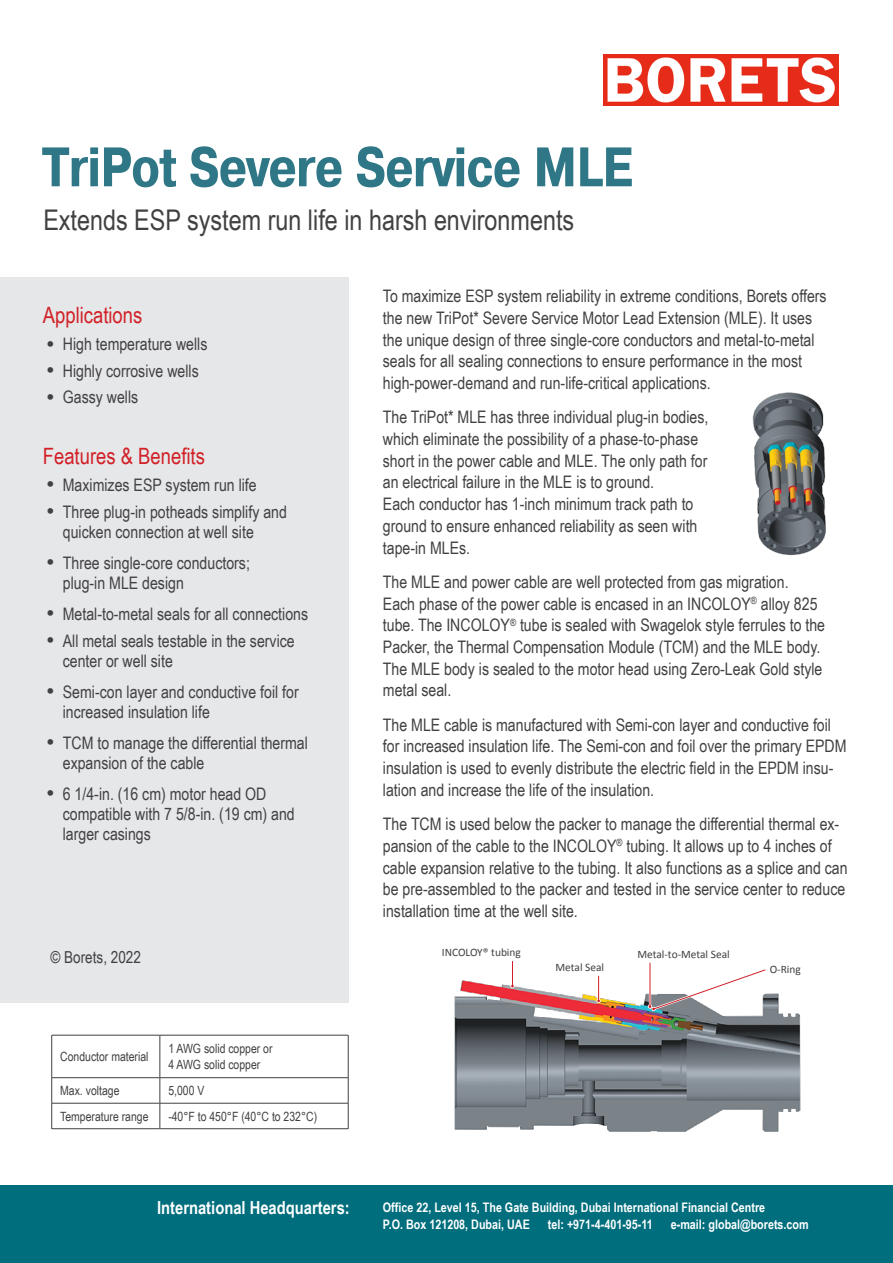
<style>
.page{position:relative;width:893px;height:1263px;background:#fff}
.page>*{position:absolute;margin:0;border:0;box-sizing:border-box;transform-origin:0 0}
.t1{font:700 55.5px "Pragmatica Cond C";color:#2f7786}
.t2{font:28.5px "Arial Narrow";color:#414042}
.t3{font:22.5px "Arial Narrow";color:#d12027}
.t4{font:700 18px "Arial Narrow";color:#fff}
.t5{font:17.25px/21.8px "Arial Narrow";color:#414042}
.t6{font:16.5px "Arial Narrow";color:#414042}
.t7{font:700 13.2px/17px "Arial Narrow";color:#fff}
.t8{font:12.75px/15.3px "Arial Narrow";color:#414042}
.t9{font:11.4px "Calibri";color:#414042}
.s1{font-family:"Arial";font-size:22.5px}
</style>
<div class="page">
<div style="left:0;top:277px;width:348px;height:725px;background:#e6e7e8"></div>
<img style="left:603px;top:54px;width:236px;height:52px">
<hr style="left:52px;top:1035px;width:108px;height:1px;background:#414042">
<hr style="left:51px;top:1035px;width:1px;height:43px;background:#414042">
<hr style="left:160px;top:1035px;width:188px;height:1px;background:#414042">
<hr style="left:160px;top:1035px;width:1px;height:43px;background:#414042">
<hr style="left:348px;top:1035px;width:1px;height:43px;background:#414042">
<hr style="left:52px;top:1077px;width:108px;height:1px;background:#414042">
<hr style="left:160px;top:1077px;width:188px;height:1px;background:#414042">
<hr style="left:52px;top:1103px;width:108px;height:1px;background:#414042">
<svg style="left:51px;top:1078px;width:1px;height:51px"></svg>
<hr style="left:160px;top:1103px;width:188px;height:1px;background:#414042">
<svg style="left:160px;top:1078px;width:1px;height:50px"></svg>
<svg style="left:348px;top:1078px;width:1px;height:51px"></svg>
<hr style="left:52px;top:1128px;width:108px;height:1px;background:#414042">
<hr style="left:160px;top:1128px;width:188px;height:1px;background:#414042">
<img style="left:454px;top:962px;width:347px;height:170px">
<svg style="left:510px;top:961px;width:5px;height:27px"></svg>
<svg style="left:596px;top:976px;width:5px;height:27px"></svg>
<hr style="left:649px;top:963px;width:2px;height:43px;background:#fff">
<hr style="left:650px;top:963px;width:1px;height:43px;background:#d12027">
<svg style="left:648px;top:967px;width:120px;height:46px"></svg>
<img style="left:752px;top:392px;width:74px;height:164px">
<div style="left:0;top:1185px;width:893px;height:78px;background:#006e7d"></div>
<h1 class="t1" style="left:42px;top:136px;width:591px">TriPot Severe Service MLE</h1>
<h2 class="t2" style="left:43px;top:199px;width:532px">Extends ESP system run life in harsh environments</h2>
<h3 class="t3" style="left:43px;top:299px;width:101px">Applications</h3>
<p class="t5" style="left:46px;top:332px;width:163px"><span class="s1">•</span> High temperature wells</p>
<p class="t5" style="left:46px;top:359px;width:154px"><span class="s1">•</span> Highly corrosive wells</p>
<p class="t5" style="left:46px;top:386px;width:93px"><span class="s1">•</span> Gassy wells</p>
<h3 class="t3" style="left:43px;top:440px;width:164px">Features &amp; Benefits</h3>
<p class="t5" style="left:46px;top:473px;width:212px"><span class="s1">•</span> Maximizes ESP system run life</p>
<p class="t5" style="left:63px;top:501px;width:226px;line-height:20.2px;text-indent:-16px"><span class="s1">•</span> Three plug-in potheads simplify and quicken connection at well site</p>
<p class="t5" style="left:63px;top:552px;width:189px;line-height:20.2px;text-indent:-16px"><span class="s1">•</span> Three single-core conductors; plug-in MLE design</p>
<p class="t5" style="left:46px;top:602px;width:263px"><span class="s1">•</span> Metal-to-metal seals for all connections</p>
<p class="t5" style="left:63px;top:630px;width:233px;line-height:20.2px;text-indent:-16px"><span class="s1">•</span> All metal seals testable in the service center or well site</p>
<p class="t5" style="left:63px;top:681px;width:237px;line-height:20.2px;text-indent:-16px"><span class="s1">•</span> Semi-con layer and conductive foil for increased insulation life</p>
<p class="t5" style="left:63px;top:732px;width:247px;line-height:20.2px;text-indent:-16px"><span class="s1">•</span> TCM to manage the differential thermal expansion of the cable</p>
<p class="t5" style="left:63px;top:783px;width:233px;line-height:20.2px;text-indent:-16px"><span class="s1">•</span> 6 1/4-in. (16 cm) motor head OD compatible with 7 5/8-in. (19 cm) and larger casings</p>
<p class="t6" style="left:50px;top:945px;width:92px">© Borets, 2022</p>
<p class="t8" style="left:60px;top:1048px;width:90px">Conductor material</p>
<p class="t8" style="left:168px;top:1041px;width:106px">1 AWG solid copper or<br>4 AWG solid copper</p>
<p class="t8" style="left:60px;top:1082px;width:61px">Max. voltage</p>
<p class="t8" style="left:168px;top:1082px;width:38px">5,000 V</p>
<p class="t8" style="left:60px;top:1108px;width:90px">Temperature range</p>
<p class="t8" style="left:168px;top:1108px;width:150px">-40°F to 450°F (40°C to 232°C)</p>
<p class="t5" style="left:383px;top:285px;width:445px">To maximize ESP system reliability in extreme conditions, Borets offers the new TriPot* Severe Service Motor Lead Extension (MLE). It uses the unique design of three single-core conductors and metal-to-metal seals for all sealing connections to ensure performance in the most high-power-demand and run-life-critical applications.</p>
<p class="t5" style="left:383px;top:406px;width:327px">The TriPot* MLE has three individual plug-in bodies, which eliminate the possibility of a phase-to-phase short in the power cable and MLE. The only path for an electrical failure in the MLE is to ground.<br>Each conductor has 1-inch minimum track path to ground to ensure enhanced reliability as seen with tape-in MLEs.</p>
<p class="t5" style="left:383px;top:570px;width:444px">The MLE and power cable are well protected from gas migration.<br>Each phase of the power cable is encased in an INCOLOY<sup>®</sup> alloy 825 tube. The INCOLOY<sup>®</sup> tube is sealed with Swagelok style ferrules to the Packer, the Thermal Compensation Module (TCM) and the MLE body.<br>The MLE body is sealed to the motor head using Zero-Leak Gold style metal seal.</p>
<p class="t5" style="left:383px;top:713px;width:465px">The MLE cable is manufactured with Semi-con layer and conductive foil for increased insulation life. The Semi-con and foil over the primary EPDM insulation is used to evenly distribute the electric field in the EPDM insu&shy;lation and increase the life of the insulation.</p>
<p class="t5" style="left:383px;top:813px;width:466px">The TCM is used below the packer to manage the differential thermal ex&shy;pansion of the cable to the INCOLOY<sup>®</sup> tubing. It allows up to 4 inches of cable expansion relative to the tubing. It also functions as a splice and can be pre-assembled to the packer and tested in the service center to reduce installation time at the well site.</p>
<p class="t9" style="left:442px;top:945px;width:81px">INCOLOY® tubing</p>
<p class="t9" style="left:555px;top:960px;width:50px">Metal Seal</p>
<p class="t9" style="left:637px;top:947px;width:94px">Metal-to-Metal Seal</p>
<p class="t9" style="left:770px;top:961px;width:33px">O-Ring</p>
<p class="t4" style="left:157px;top:1194px;width:194px">International Headquarters:</p>
<p class="t7" style="left:383px;top:1198px;width:384px">Office 22, Level 15, The Gate Building, Dubai International Financial Centre<br>P.O. Box 121208, Dubai, UAE</p>
<p class="t7" style="left:548px;top:1215px;width:107px">tel: +971-4-401-95-11</p>
<p class="t7" style="left:671px;top:1215px;width:139px">e-mail: global@borets.com</p>
</div>
